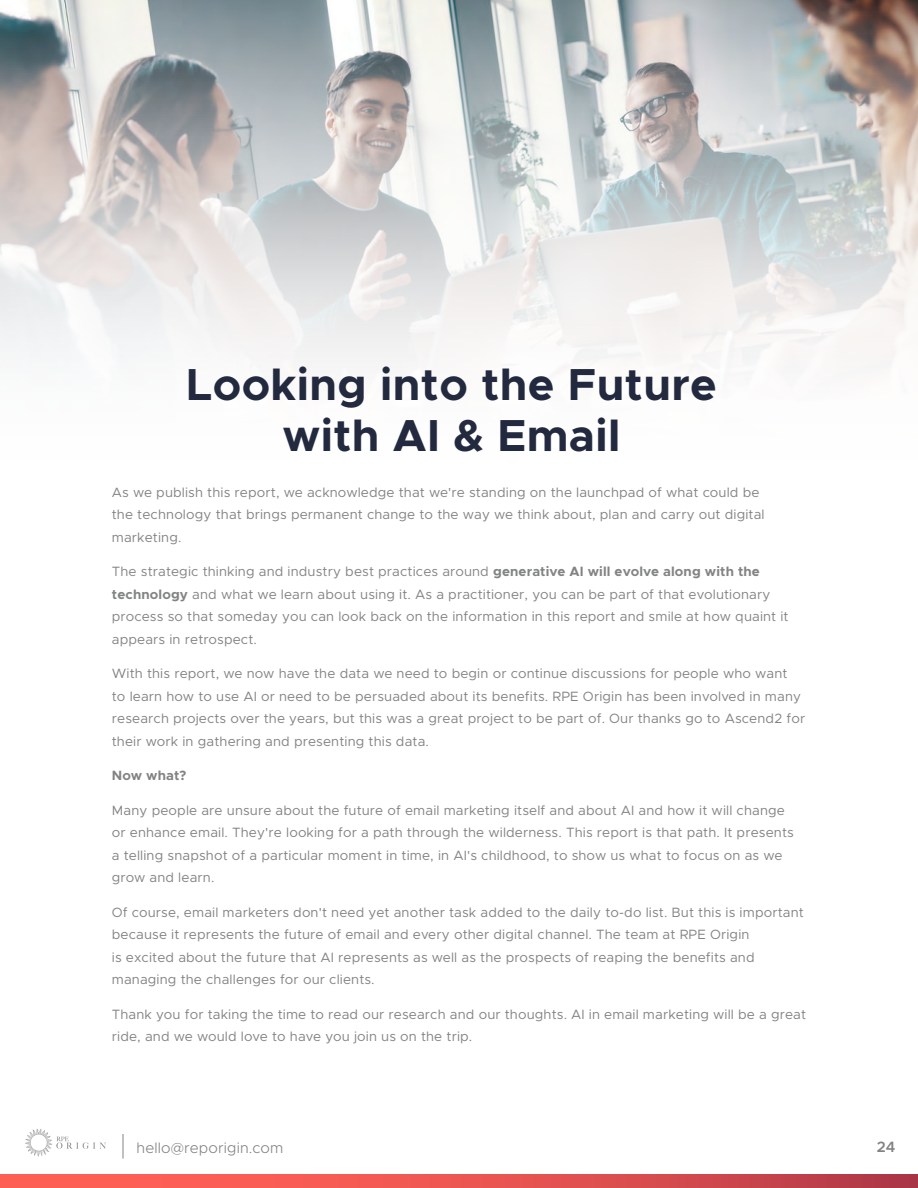
<style>
.page{position:relative;width:918px;height:1188px;background:#fff}
.page>*{position:absolute;margin:0;border:0;box-sizing:border-box;transform-origin:0 0}
.t1{font:700 45px/51px "Metropolis";letter-spacing:.01em;color:#232a3f;text-align:center}
.t2{font:300 15px "Metropolis";letter-spacing:.01em;color:#828384}
.t3{font:600 15px "Metropolis";color:#828384}
.t4{font:13.5px/22.5px "Metropolis";letter-spacing:.01em;color:#828384}
.t5{font:700 13.5px "Metropolis";letter-spacing:.01em;color:#828384}
.s1{font-weight:700}
</style>
<div class="page">
<svg style="left:0;top:1174px;width:918px;height:14px"></svg>
<img style="left:25px;top:1129px;width:81px;height:28px">
<svg style="left:123px;top:1134px;width:1px;height:25px"></svg>
<svg style="left:0;top:0;width:918px;height:362px"></svg>
<h1 class="t1" style="left:186px;top:359px;width:532px">Looking into the Future with AI &amp; Email</h1>
<p class="t4" style="left:112px;top:481px;width:654px">As we publish this report, we acknowledge that we're standing on the launchpad of what could be the technology that brings permanent change to the way we think about, plan and carry out digital marketing.</p>
<p class="t4" style="left:112px;top:560px;width:678px">The strategic thinking and industry best practices around <span class="s1">generative AI will evolve along with the technology</span> and what we learn about using it. As a practitioner, you can be part of that evolutionary process so that someday you can look back on the information in this report and smile at how quaint it appears in retrospect.</p>
<p class="t4" style="left:112px;top:662px;width:695px">With this report, we now have the data we need to begin or continue discussions for people who want<br>to learn how to use AI or need to be persuaded about its benefits. RPE Origin has been involved in many research projects over the years, but this was a great project to be part of. Our thanks go to Ascend2 for their work in gathering and presenting this data.</p>
<p class="t5" style="left:112px;top:767px;width:76px">Now what?</p>
<p class="t4" style="left:112px;top:799px;width:684px">Many people are unsure about the future of email marketing itself and about AI and how it will change or enhance email. They're looking for a path through the wilderness. This report is that path. It presents a telling snapshot of a particular moment in time, in AI's childhood, to show us what to focus on as we grow and learn.</p>
<p class="t4" style="left:112px;top:901px;width:694px">Of course, email marketers don't need yet another task added to the daily to-do list. But this is important because it represents the future of email and every other digital channel. The team at RPE Origin<br>is excited about the future that AI represents as well as the prospects of reaping the benefits and managing the challenges for our clients.</p>
<p class="t4" style="left:112px;top:1003px;width:696px">Thank you for taking the time to read our research and our thoughts. AI in email marketing will be a great ride, and we would love to have you join us on the trip.</p>
<p class="t2" style="left:136px;top:1138px;width:148px">hello@reporigin.com</p>
<p class="t3" style="left:877px;top:1137px;width:20px">24</p>
</div>
